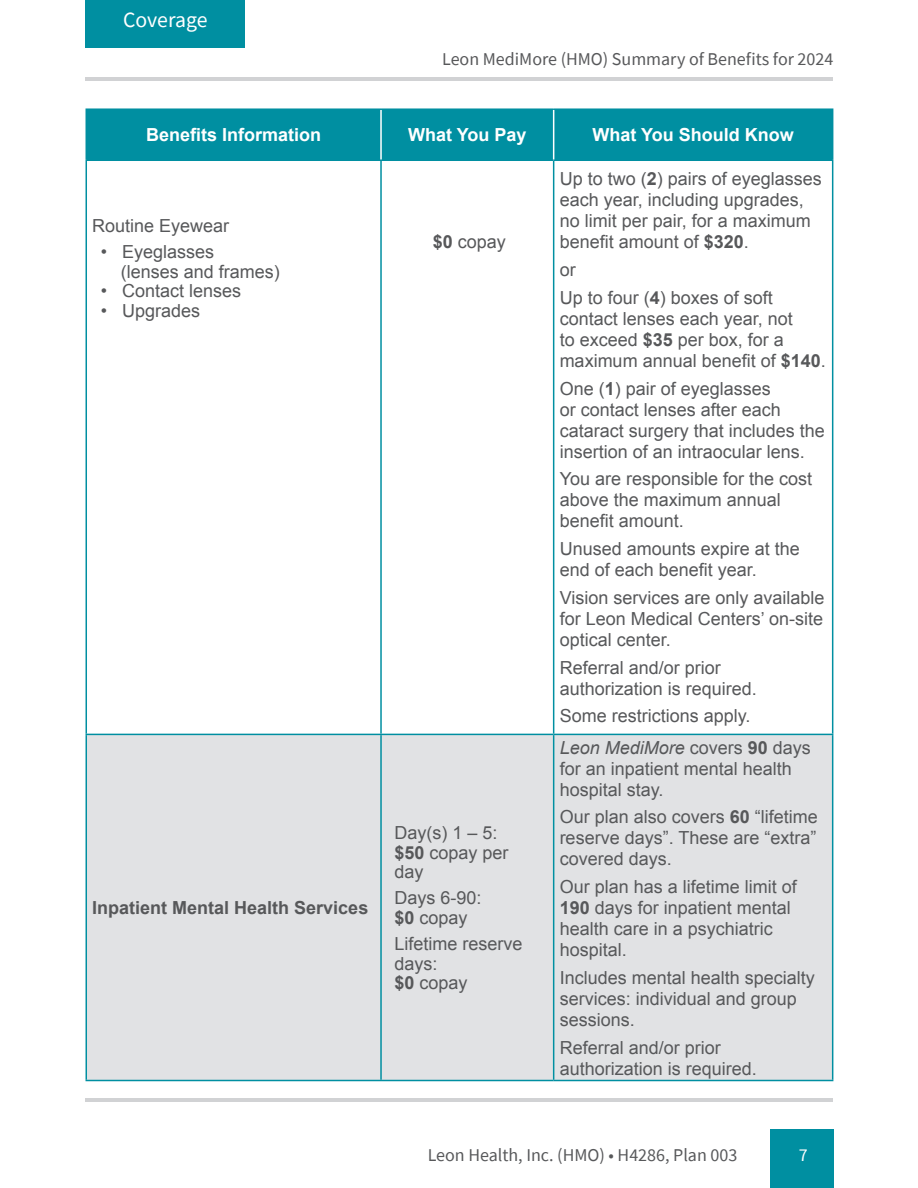
<style>
.page{position:relative;width:918px;height:1188px;background:#fff}
.page>*{position:absolute;margin:0;border:0;box-sizing:border-box;transform-origin:0 0}
.t1{font:21.75px "Source Sans Pro";letter-spacing:-.005em;color:#fff}
.t2{font:18px/21px "Arial";color:#57585a}
.t3{font:18px "Source Sans Pro";color:#57585a}
.t4{font:700 18px "Arial";color:#fff}
.t5{font:700 18px "Arial";color:#57585a}
.t6{font:18px "Source Sans Pro";color:#fff}
.s1{font-weight:700}
.s2{font-style:italic}
</style>
<div class="page">
<div style="left:770px;top:1129px;width:63px;height:59px;background:#008fa1"></div>
<hr style="left:86px;top:1098px;width:747px;height:3px;background:#d1d2d4">
<hr style="left:86px;top:77px;width:747px;height:4px;background:#d1d2d4">
<div style="left:86px;top:0;width:159px;height:48px;background:#008fa1"></div>
<div style="left:87px;top:110px;width:745px;height:50px;background:#008fa1"></div>
<svg style="left:87px;top:161px;width:745px;height:573px"></svg>
<div style="left:87px;top:735px;width:745px;height:345px;background:#e1e2e4"></div>
<hr style="left:86px;top:161px;width:1px;height:573px;background:#008fa1">
<hr style="left:380px;top:161px;width:2px;height:573px;background:#008fa1">
<hr style="left:553px;top:161px;width:1px;height:573px;background:#008fa1">
<hr style="left:832px;top:161px;width:1px;height:573px;background:#008fa1">
<hr style="left:86px;top:735px;width:1px;height:345px;background:#008fa1">
<hr style="left:86px;top:734px;width:295px;height:1px;background:#008fa1">
<hr style="left:380px;top:735px;width:2px;height:345px;background:#008fa1">
<hr style="left:381px;top:734px;width:173px;height:1px;background:#008fa1">
<hr style="left:553px;top:735px;width:1px;height:345px;background:#008fa1">
<hr style="left:554px;top:734px;width:279px;height:1px;background:#008fa1">
<hr style="left:832px;top:735px;width:1px;height:345px;background:#008fa1">
<hr style="left:86px;top:1080px;width:295px;height:1px;background:#008fa1">
<hr style="left:381px;top:1080px;width:173px;height:1px;background:#008fa1">
<hr style="left:554px;top:1080px;width:279px;height:1px;background:#008fa1">
<hr style="left:86px;top:110px;width:1px;height:50px;background:#008fa1">
<hr style="left:86px;top:108px;width:295px;height:2px;background:#008fa1">
<hr style="left:381px;top:108px;width:173px;height:2px;background:#008fa1">
<hr style="left:554px;top:108px;width:279px;height:2px;background:#008fa1">
<hr style="left:832px;top:110px;width:1px;height:50px;background:#008fa1">
<hr style="left:86px;top:160px;width:295px;height:1px;background:#008fa1">
<hr style="left:381px;top:160px;width:173px;height:1px;background:#008fa1">
<hr style="left:554px;top:160px;width:279px;height:1px;background:#008fa1">
<hr style="left:380px;top:110px;width:2px;height:50px;background:#fff">
<hr style="left:553px;top:110px;width:1px;height:50px;background:#fff">
<p class="t1" style="left:123px;top:6px;width:86px">Coverage</p>
<p class="t3" style="left:442px;top:48px;width:393px">Leon MediMore (HMO) Summary of Benefits for 2024</p>
<p class="t4" style="left:146px;top:123px;width:177px">Benefits Information</p>
<p class="t4" style="left:408px;top:123px;width:120px">What You Pay</p>
<p class="t4" style="left:593px;top:123px;width:203px">What You Should Know</p>
<p class="t2" style="left:92px;top:215px;width:139px">Routine Eyewear</p>
<p class="t2" style="left:101px;top:241px;width:115px">• Eyeglasses</p>
<p class="t2" style="left:121px;top:261px;width:161px">(lenses and frames)</p>
<p class="t2" style="left:101px;top:280px;width:142px">• Contact lenses</p>
<p class="t2" style="left:101px;top:300px;width:101px">• Upgrades</p>
<p class="t2" style="left:433px;top:231px;width:75px"><span class="s1">$0</span> copay</p>
<p class="t5" style="left:92px;top:896px;width:278px">Inpatient Mental Health Services</p>
<p class="t2" style="left:395px;top:822px;width:105px">Day(s) 1 – 5:</p>
<p class="t2" style="left:395px;top:843px;width:116px;line-height:19.5px"><span class="s1">$50</span> copay per day</p>
<p class="t2" style="left:395px;top:888px;width:89px">Days 6-90:</p>
<p class="t2" style="left:395px;top:907px;width:75px"><span class="s1">$0</span> copay</p>
<p class="t2" style="left:395px;top:934px;width:130px;line-height:19.5px">Lifetime reserve days:</p>
<p class="t2" style="left:395px;top:972px;width:75px"><span class="s1">$0</span> copay</p>
<p class="t2" style="left:560px;top:169px;width:264px">Up to two (<span class="s1">2</span>) pairs of eyeglasses each year, including upgrades, no limit per pair, for a maximum benefit amount of <span class="s1">$320</span>.</p>
<p class="t2" style="left:560px;top:260px;width:18px">or</p>
<p class="t2" style="left:560px;top:287px;width:268px">Up to four (<span class="s1">4</span>) boxes of soft contact lenses each year, not<br>to exceed <span class="s1">$35</span> per box, for a maximum annual benefit of <span class="s1">$140</span>.</p>
<p class="t2" style="left:560px;top:378px;width:267px">One (<span class="s1">1</span>) pair of eyeglasses<br>or contact lenses after each cataract surgery that includes the insertion of an intraocular lens.</p>
<p class="t2" style="left:560px;top:469px;width:254px">You are responsible for the cost above the maximum annual benefit amount.</p>
<p class="t2" style="left:560px;top:539px;width:242px">Unused amounts expire at the end of each benefit year.</p>
<p class="t2" style="left:560px;top:587px;width:266px;text-align:justify">Vision services are only available for Leon Medical Centers’ on-site optical center.</p>
<p class="t2" style="left:560px;top:657px;width:199px">Referral and/or prior authorization is required.</p>
<p class="t2" style="left:560px;top:706px;width:192px">Some restrictions apply.</p>
<p class="t2" style="left:560px;top:737px;width:253px"><span class="s2">Leon MediMore</span> covers <span class="s1">90</span> days for an inpatient mental health hospital stay.</p>
<p class="t2" style="left:560px;top:807px;width:260px;text-align:justify">Our plan also covers <span class="s1">60</span> “lifetime reserve days”. These are “extra” covered days.</p>
<p class="t2" style="left:560px;top:876px;width:239px">Our plan has a lifetime limit of<br><span class="s1">190</span> days for inpatient mental health care in a psychiatric hospital.</p>
<p class="t2" style="left:560px;top:967px;width:257px">Includes mental health specialty services: individual and group sessions.</p>
<p class="t2" style="left:560px;top:1037px;width:199px">Referral and/or prior authorization is required.</p>
<p class="t3" style="left:428px;top:1143px;width:311px">Leon Health, Inc. (HMO) • H4286, Plan 003</p>
<p class="t6" style="left:799px;top:1143px;width:10px">7</p>
</div>
